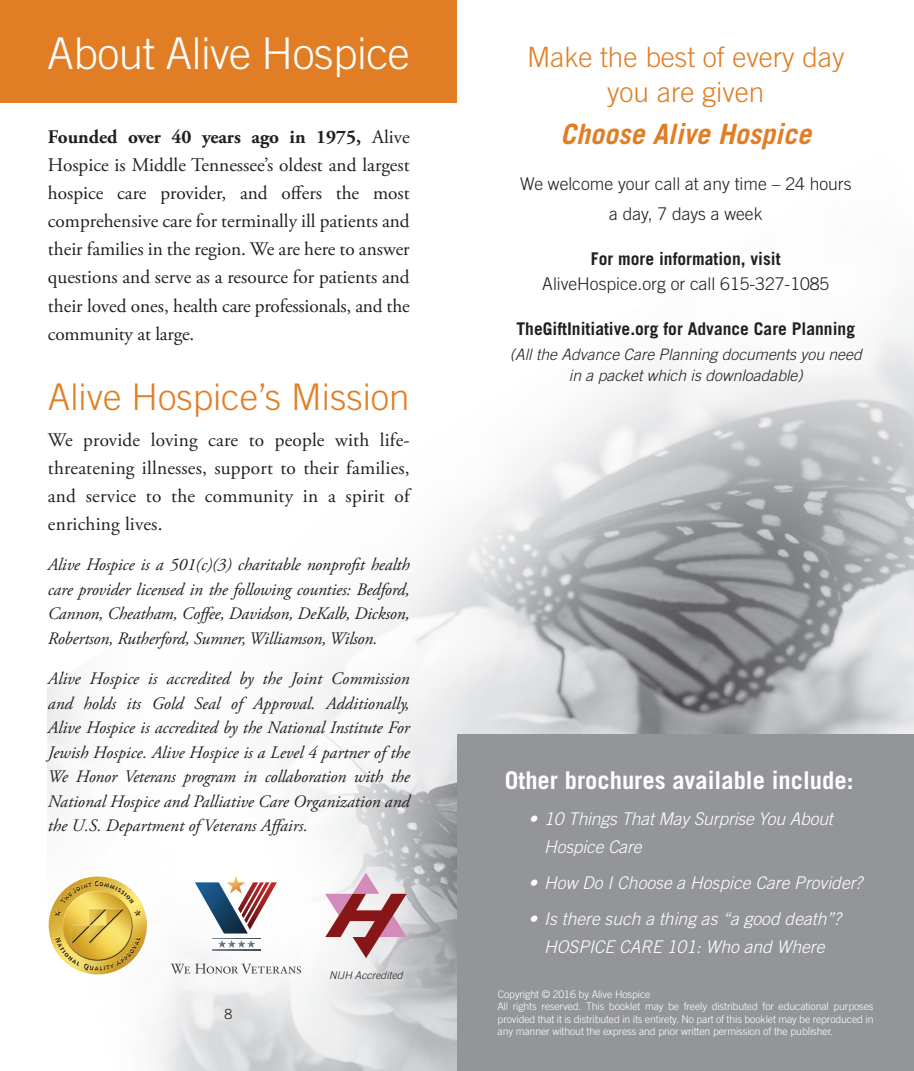
<style>
.page{position:relative;width:914px;height:1071px;background:#fff}
.page>*{position:absolute;margin:0;border:0;box-sizing:border-box;transform-origin:0 0}
.t1{font:300 43.75px "Trade Gothic LT Std";letter-spacing:-.01em;color:#fff}
.t2{font:300 36.75px "Trade Gothic LT Std";color:#e17e25}
.t3{font:300 28px/35px "Trade Gothic LT Std";color:#e17e25;text-align:center}
.t4{font:italic 700 28px "Trade Gothic LT Std";color:#e17e25}
.t5{font:700 24.5px "Trade Gothic LT Std";color:#fff}
.t6{font:19.25px/28px "Adobe Garamond Pro";color:#231f20;text-align:justify}
.t7{font:italic 17.5px/24.5px "Adobe Garamond Pro";letter-spacing:-.01em;color:#231f20;text-align:justify}
.t8{font:italic 300 17.5px/28px "Trade Gothic LT Std";color:#fff}
.t9{font:300 17.5px/29.8px "Trade Gothic LT Std";color:#231f20;text-align:center}
.t10{font:700 17.5px "Trade Gothic LT Std";color:#231f20}
.t11{font:italic 300 15.75px/21px "Trade Gothic LT Std";color:#231f20;text-align:center}
.t12{font:300 14px "Trade Gothic LT Std";color:#231f20}
.t13{font:300 10.5px/12.6px "Trade Gothic LT Std";letter-spacing:-.01em;color:#fff}
.t14{font:italic 300 10.5px "Trade Gothic LT Std";color:#231f20}
.s1{font-weight:700}
</style>
<div class="page">
<img style="left:47px;top:102px;width:867px;height:969px">
<div style="left:457px;top:735px;width:457px;height:336px;background:#939598"></div>
<div style="left:0;top:0;width:457px;height:102px;background:#e17e25"></div>
<img style="left:48px;top:876px;width:99px;height:98px">
<svg style="left:170px;top:964px;width:131px;height:10px"></svg>
<svg style="left:218px;top:940px;width:37px;height:8px"></svg>
<svg style="left:195px;top:875px;width:82px;height:59px"></svg>
<svg style="left:213px;top:938px;width:47px;height:1px"></svg>
<svg style="left:213px;top:949px;width:47px;height:1px"></svg>
<svg style="left:325px;top:873px;width:82px;height:85px"></svg>
<h1 class="t1" style="left:47px;top:28px;width:364px">About Alive Hospice</h1>
<p class="t6" style="left:48px;top:124px;width:363px"><span class="s1">Founded over 40 years ago in 1975,</span> Alive Hospice is Middle Tennessee’s oldest and largest hospice care provider, and offers the most comprehensive care for terminally ill patients and their families in the region. We are here to answer questions and serve as a resource for patients and their loved ones, health care professionals, and the community at large.</p>
<h2 class="t2" style="left:48px;top:375px;width:363px">Alive Hospice’s Mission</h2>
<p class="t6" style="left:48px;top:427px;width:363px">We provide loving care to people with life&shy;threatening illnesses, support to their families, and service to the community in a spirit of enriching lives.</p>
<p class="t7" style="left:48px;top:553px;width:363px">Alive Hospice is a 501(c)(3) charitable nonprofit health care provider licensed in the following counties: Bedford, Cannon, Cheatham, Coffee, Davidson, DeKalb, Dickson, Robertson, Rutherford, Sumner, Williamson, Wilson.</p>
<p class="t7" style="left:48px;top:667px;width:363px">Alive Hospice is accredited by the Joint Commission and holds its Gold Seal of Approval. Additionally, Alive Hospice is accredited by the National Institute For Jewish Hospice. Alive Hospice is a Level 4 partner of the We Honor Veterans program in collaboration with the National Hospice and Palliative Care Organization and the U.S. Department of Veterans Affairs.</p>
<p class="t12" style="left:224px;top:1006px;width:9px">8</p>
<p class="t14" style="left:329px;top:969px;width:75px">NIJH Accredited</p>
<h3 class="t3" style="left:527px;top:40px;width:319px">Make the best of every day you are given</h3>
<h3 class="t4" style="left:560px;top:117px;width:252px">Choose Alive Hospice</h3>
<p class="t9" style="left:520px;top:169px;width:333px">We welcome your call at any time – 24 hours a day, 7 days a week</p>
<p class="t10" style="left:591px;top:248px;width:191px">For more information, visit</p>
<p class="t9" style="left:542px;top:268px;width:288px">AliveHospice.org or call 615-327-1085</p>
<p class="t10" style="left:516px;top:318px;width:340px">TheGiftInitiative.org for Advance Care Planning</p>
<p class="t11" style="left:510px;top:344px;width:353px">(All the Advance Care Planning documents you need in a packet which is downloadable)</p>
<h3 class="t5" style="left:505px;top:766px;width:350px">Other brochures available include:</h3>
<p class="t8" style="left:544px;top:805px;width:290px;text-indent:-16px">• 10 Things That May Surprise You About<br>Hospice Care</p>
<p class="t8" style="left:528px;top:869px;width:335px">• How Do I Choose a Hospice Care Provider?</p>
<p class="t8" style="left:528px;top:905px;width:314px;text-align:center">• Is there such a thing as “a good death”?<br>HOSPICE CARE 101: Who and Where</p>
<p class="t13" style="left:497px;top:987px;width:378px">Copyright © 2016 by Alive Hospice<br>All rights reserved. This booklet may be freely distributed for educational purposes provided that it is distributed in its entirety. No part of this booklet may be reproduced in any manner without the express and prior written permission of the publisher.</p>
</div>
